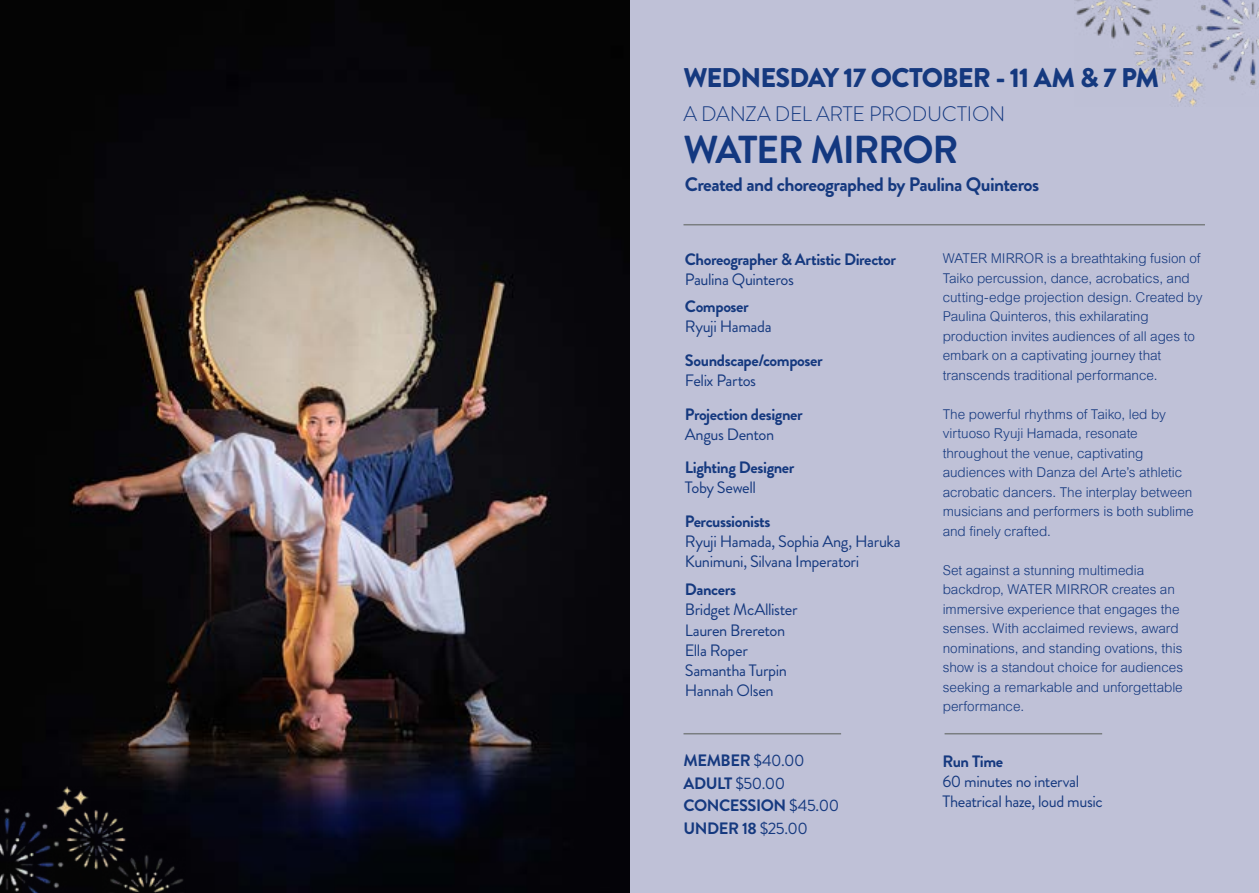
<style>
.page{position:relative;width:1259px;height:893px;background:#fff}
.page>*{position:absolute;margin:0;border:0;box-sizing:border-box;transform-origin:0 0}
.t1{font:700 39px "Brandon Grotesque";letter-spacing:-.04em;color:#133880}
.t2{font:900 27px "Brandon Grotesque";letter-spacing:-.035em;color:#15397f}
.t3{font:300 21px "Brandon Grotesque";letter-spacing:-.01em;color:#133880}
.t4{font:700 19.5px "Brandon Grotesque";letter-spacing:-.03em;color:#15397f}
.t5{font:16.5px/20.2px "Brandon Grotesque";letter-spacing:-.025em;color:#15397f}
.t6{font:700 16.5px/22.5px "Brandon Grotesque";letter-spacing:-.025em;color:#15397f}
.t7{font:300 13.5px/19.5px "Arial";letter-spacing:-.005em;color:#15397f}
.s1{font-weight:400}
</style>
<div class="page">
<div style="left:629px;top:0;width:630px;height:893px;background:#bfc1d7"></div>
<img style="left:1075px;top:0;width:184px;height:106px">
<hr style="left:683px;top:224px;width:522px;height:1px;background:#7a7e81">
<hr style="left:944px;top:733px;width:158px;height:1px;background:#7a7e81">
<hr style="left:683px;top:733px;width:158px;height:1px;background:#7a7e81">
<img style="left:0;top:0;width:629px;height:893px">
<img style="left:0;top:787px;width:186px;height:106px">
<h2 class="t2" style="left:683px;top:58px;width:477px">WEDNESDAY 17 OCTOBER - 11 AM &amp; 7 PM</h2>
<h3 class="t3" style="left:683px;top:99px;width:323px">A DANZA DEL ARTE PRODUCTION</h3>
<h1 class="t1" style="left:683px;top:123px;width:276px">WATER MIRROR</h1>
<h3 class="t4" style="left:685px;top:170px;width:356px">Created and choreographed by Paulina Quinteros</h3>
<p class="t6" style="left:685px;top:248px;width:213px">Choreographer &amp; Artistic Director</p>
<p class="t5" style="left:685px;top:269px;width:111px">Paulina Quinteros</p>
<p class="t6" style="left:685px;top:295px;width:66px">Composer</p>
<p class="t5" style="left:685px;top:317px;width:88px">Ryuji Hamada</p>
<p class="t6" style="left:685px;top:349px;width:139px">Soundscape/composer</p>
<p class="t5" style="left:685px;top:371px;width:73px">Felix Partos</p>
<p class="t6" style="left:685px;top:403px;width:119px">Projection designer</p>
<p class="t5" style="left:685px;top:424px;width:91px">Angus Denton</p>
<p class="t6" style="left:685px;top:457px;width:111px">Lighting Designer</p>
<p class="t5" style="left:685px;top:478px;width:73px">Toby Sewell</p>
<p class="t6" style="left:685px;top:510px;width:87px">Percussionists</p>
<p class="t5" style="left:685px;top:532px;width:217px">Ryuji Hamada, Sophia Ang, Haruka<br>Kunimuni, Silvana Imperatori</p>
<p class="t6" style="left:685px;top:578px;width:53px">Dancers</p>
<p class="t5" style="left:685px;top:600px;width:114px">Bridget McAllister<br>Lauren Brereton<br>Ella Roper<br>Samantha Turpin<br>Hannah Olsen</p>
<p class="t6" style="left:683px;top:750px;width:157px">MEMBER <span class="s1">$40.00<br></span>ADULT <span class="s1">$50.00<br></span>CONCESSION <span class="s1">$45.00<br></span>UNDER 18 <span class="s1">$25.00</span></p>
<p class="t7" style="left:942px;top:249px;width:261px">WATER MIRROR is a breathtaking fusion of Taiko percussion, dance, acrobatics, and cutting-edge projection design. Created by Paulina Quinteros, this exhilarating production invites audiences of all ages to embark on a captivating journey that transcends traditional performance.</p>
<p class="t7" style="left:942px;top:405px;width:253px">The powerful rhythms of Taiko, led by virtuoso Ryuji Hamada, resonate throughout the venue, captivating audiences with Danza del Arte’s athletic acrobatic dancers. The interplay between musicians and performers is both sublime and finely crafted.</p>
<p class="t7" style="left:942px;top:561px;width:242px">Set against a stunning multimedia backdrop, WATER MIRROR creates an immersive experience that engages the senses. With acclaimed reviews, award nominations, and standing ovations, this show is a standout choice for audiences seeking a remarkable and unforgettable performance.</p>
<p class="t6" style="left:942px;top:750px;width:62px">Run Time</p>
<p class="t5" style="left:942px;top:771px;width:162px">60 minutes no interval<br>Theatrical haze, loud music</p>
</div>
